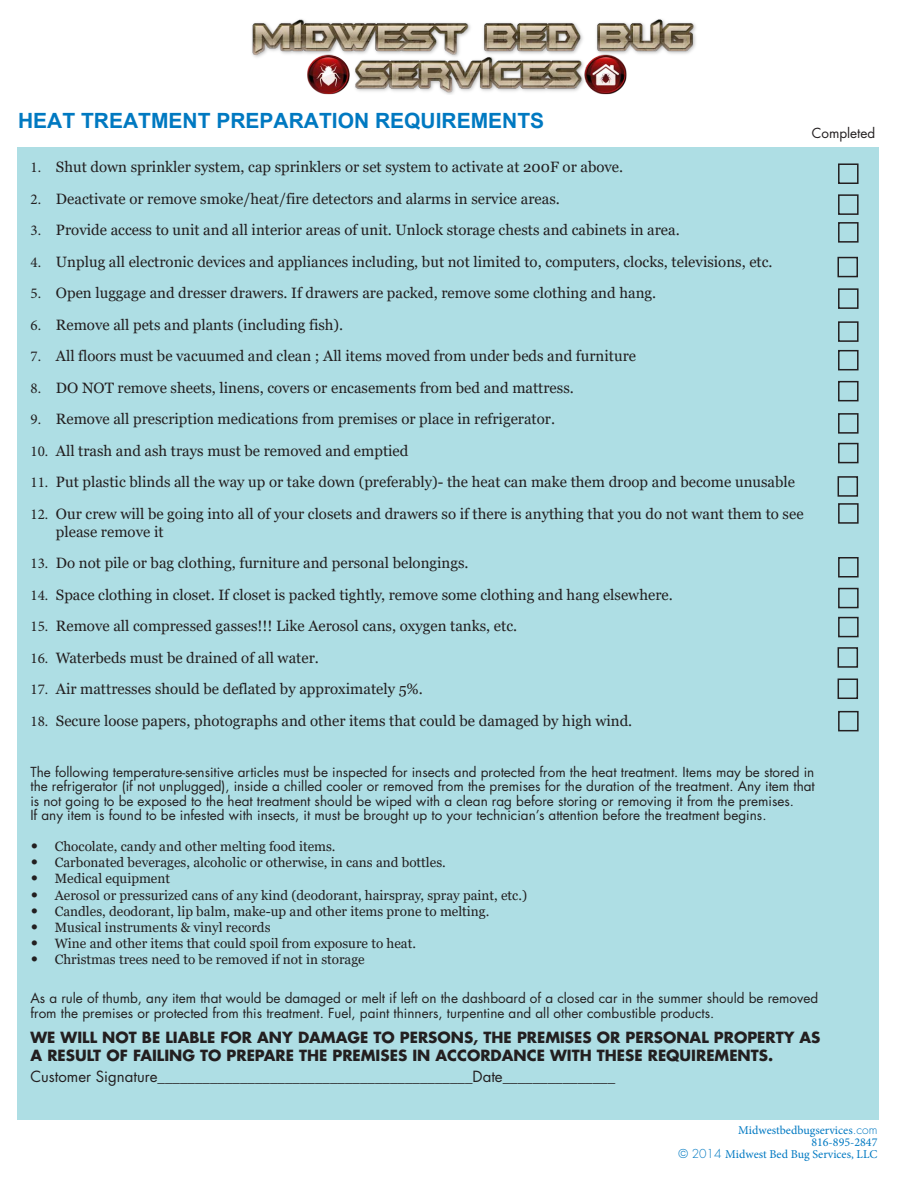
<style>
.page{position:relative;width:918px;height:1188px;background:#fff}
.page>*{position:absolute;margin:0;border:0;box-sizing:border-box;transform-origin:0 0}
.t1{font:700 21px "Arial";color:#0079c1}
.t2{font:15px/18px "Georgia";color:#231f20}
.t3{font:700 15px/18px "Futura Std";color:#231f20}
.t4{font:15px "Futura Std";color:#231f20}
.t5{font:13.5px/14.2px "Futura Std";color:#231f20}
.t6{font:13.5px "Georgia";color:#231f20}
.t7{font:12px/12px "Minion Pro";color:#0079c2;text-align:right}
.s1{font-family:"Minion Pro"}
.s2{font-family:"Futura Std"}
.s3{font-family:"Futura Std";font-weight:300}
</style>
<div class="page">
<div style="left:17px;top:147px;width:862px;height:973px;background:#aedee4"></div>
<div style="left:838px;top:163px;width:21px;height:21px;border:2px solid #231f20"></div>
<div style="left:838px;top:194px;width:21px;height:21px;border:2px solid #231f20"></div>
<div style="left:838px;top:222px;width:21px;height:21px;border:2px solid #231f20"></div>
<div style="left:837px;top:257px;width:21px;height:20px;border:2px solid #231f20"></div>
<div style="left:838px;top:381px;width:21px;height:20px;border:2px solid #231f20"></div>
<div style="left:838px;top:288px;width:21px;height:21px;border:2px solid #231f20"></div>
<div style="left:838px;top:321px;width:21px;height:21px;border:2px solid #231f20"></div>
<div style="left:838px;top:413px;width:21px;height:21px;border:2px solid #231f20"></div>
<div style="left:838px;top:679px;width:20px;height:20px;border:2px solid #231f20"></div>
<div style="left:838px;top:711px;width:21px;height:20px;border:2px solid #231f20"></div>
<div style="left:838px;top:647px;width:20px;height:21px;border:2px solid #231f20"></div>
<div style="left:838px;top:617px;width:21px;height:20px;border:2px solid #231f20"></div>
<div style="left:838px;top:588px;width:21px;height:20px;border:2px solid #231f20"></div>
<div style="left:838px;top:557px;width:21px;height:21px;border:2px solid #231f20"></div>
<div style="left:838px;top:503px;width:21px;height:21px;border:2px solid #231f20"></div>
<div style="left:838px;top:476px;width:20px;height:21px;border:2px solid #231f20"></div>
<div style="left:838px;top:443px;width:21px;height:20px;border:2px solid #231f20"></div>
<div style="left:838px;top:350px;width:21px;height:20px;border:2px solid #231f20"></div>
<img style="left:252px;top:19px;width:444px;height:76px">
<h1 class="t1" style="left:18px;top:106px;width:528px">HEAT TREATMENT PREPARATION REQUIREMENTS</h1>
<p class="t5" style="left:812px;top:126px;width:65px">Completed</p>
<p class="t2" style="left:30px;top:158px;width:594px"><span class="s1">1.</span> Shut down sprinkler system, cap sprinklers or set system to activate at 200F or above.</p>
<p class="t2" style="left:30px;top:190px;width:531px"><span class="s1">2.</span> Deactivate or remove smoke/heat/fire detectors and alarms in service areas.</p>
<p class="t2" style="left:30px;top:221px;width:651px"><span class="s1">3.</span> Provide access to unit and all interior areas of unit. Unlock storage chests and cabinets in area.</p>
<p class="t2" style="left:30px;top:253px;width:744px"><span class="s1">4.</span> Unplug all electronic devices and appliances including, but not limited to, computers, clocks, televisions, etc.</p>
<p class="t2" style="left:30px;top:284px;width:627px"><span class="s1">5.</span> Open luggage and dresser drawers. If drawers are packed, remove some clothing and hang.</p>
<p class="t2" style="left:30px;top:316px;width:314px"><span class="s1">6.</span> Remove all pets and plants (including fish).</p>
<p class="t2" style="left:30px;top:347px;width:607px"><span class="s1">7.</span> All floors must be vacuumed and clean ; All items moved from under beds and furniture</p>
<p class="t2" style="left:30px;top:379px;width:545px"><span class="s1">8.</span> DO NOT remove sheets, linens, covers or encasements from bed and mattress.</p>
<p class="t2" style="left:30px;top:410px;width:526px"><span class="s1">9.</span> Remove all prescription medications from premises or place in refrigerator.</p>
<p class="t2" style="left:30px;top:442px;width:379px"><span class="s1">10.</span> All trash and ash trays must be removed and emptied</p>
<p class="t2" style="left:30px;top:473px;width:766px"><span class="s1">11.</span> Put plastic blinds all the way up or take down (preferably)- the heat can make them droop and become unusable</p>
<p class="t2" style="left:56px;top:505px;width:749px;text-indent:-26px"><span class="s1">12.</span> Our crew will be going into all of your closets and drawers so if there is anything that you do not want them to see please remove it</p>
<p class="t2" style="left:30px;top:554px;width:440px"><span class="s1">13.</span> Do not pile or bag clothing, furniture and personal belongings.</p>
<p class="t2" style="left:30px;top:586px;width:644px"><span class="s1">14.</span> Space clothing in closet. If closet is packed tightly, remove some clothing and hang elsewhere.</p>
<p class="t2" style="left:30px;top:617px;width:488px"><span class="s1">15.</span> Remove all compressed gasses!!! Like Aerosol cans, oxygen tanks, etc.</p>
<p class="t2" style="left:30px;top:649px;width:290px"><span class="s1">16.</span> Waterbeds must be drained of all water.</p>
<p class="t2" style="left:30px;top:680px;width:394px"><span class="s1">17.</span> Air mattresses should be deflated by approximately 5%.</p>
<p class="t2" style="left:30px;top:712px;width:603px"><span class="s1">18.</span> Secure loose papers, photographs and other items that could be damaged by high wind.</p>
<p class="t5" style="left:30px;top:765px;width:786px">The following temperature-sensitive articles must be inspected for insects and protected from the heat treatment. Items may be stored in the refrigerator (if not unplugged), inside a chilled cooler or removed from the premises for the duration of the treatment. Any item that is not going to be exposed to the heat treatment should be wiped with a clean rag before storing or removing it from the premises.<br>If any item is found to be infested with insects, it must be brought up to your technician’s attention before the treatment begins.</p>
<p class="t6" style="left:30px;top:838px;width:307px"><span class="s2">•</span> Chocolate, candy and other melting food items.</p>
<p class="t6" style="left:30px;top:854px;width:417px"><span class="s2">•</span> Carbonated beverages, alcoholic or otherwise, in cans and bottles.</p>
<p class="t6" style="left:30px;top:871px;width:141px"><span class="s2">•</span> Medical equipment</p>
<p class="t6" style="left:30px;top:887px;width:498px"><span class="s2">•</span> Aerosol or pressurized cans of any kind (deodorant, hairspray, spray paint, etc.)</p>
<p class="t6" style="left:30px;top:903px;width:460px"><span class="s2">•</span> Candles, deodorant, lip balm, make-up and other items prone to melting.</p>
<p class="t6" style="left:30px;top:919px;width:242px"><span class="s2">•</span> Musical instruments &amp; vinyl records</p>
<p class="t6" style="left:30px;top:935px;width:387px"><span class="s2">•</span> Wine and other items that could spoil from exposure to heat.</p>
<p class="t6" style="left:30px;top:952px;width:336px"><span class="s2">•</span> Christmas trees need to be removed if not in storage</p>
<p class="t5" style="left:30px;top:991px;width:789px;line-height:15px">As a rule of thumb, any item that would be damaged or melt if left on the dashboard of a closed car in the summer should be removed from the premises or protected from this treatment. Fuel, paint thinners, turpentine and all other combustible products.</p>
<p class="t3" style="left:30px;top:1028px;width:792px">WE WILL NOT BE LIABLE FOR ANY DAMAGE TO PERSONS, THE PREMISES OR PERSONAL PROPERTY AS<br>A RESULT OF FAILING TO PREPARE THE PREMISES IN ACCORDANCE WITH THESE REQUIREMENTS.</p>
<p class="t4" style="left:30px;top:1067px;width:586px">Customer Signature__________________________________________Date_______________</p>
<p class="t7" style="left:678px;top:1124px;width:201px">Midwestbedbugservices<span class="s3">.com<br></span>816-895-2847<br><span class="s3">© 2014</span> Midwest Bed Bug Services, LLC</p>
</div>
